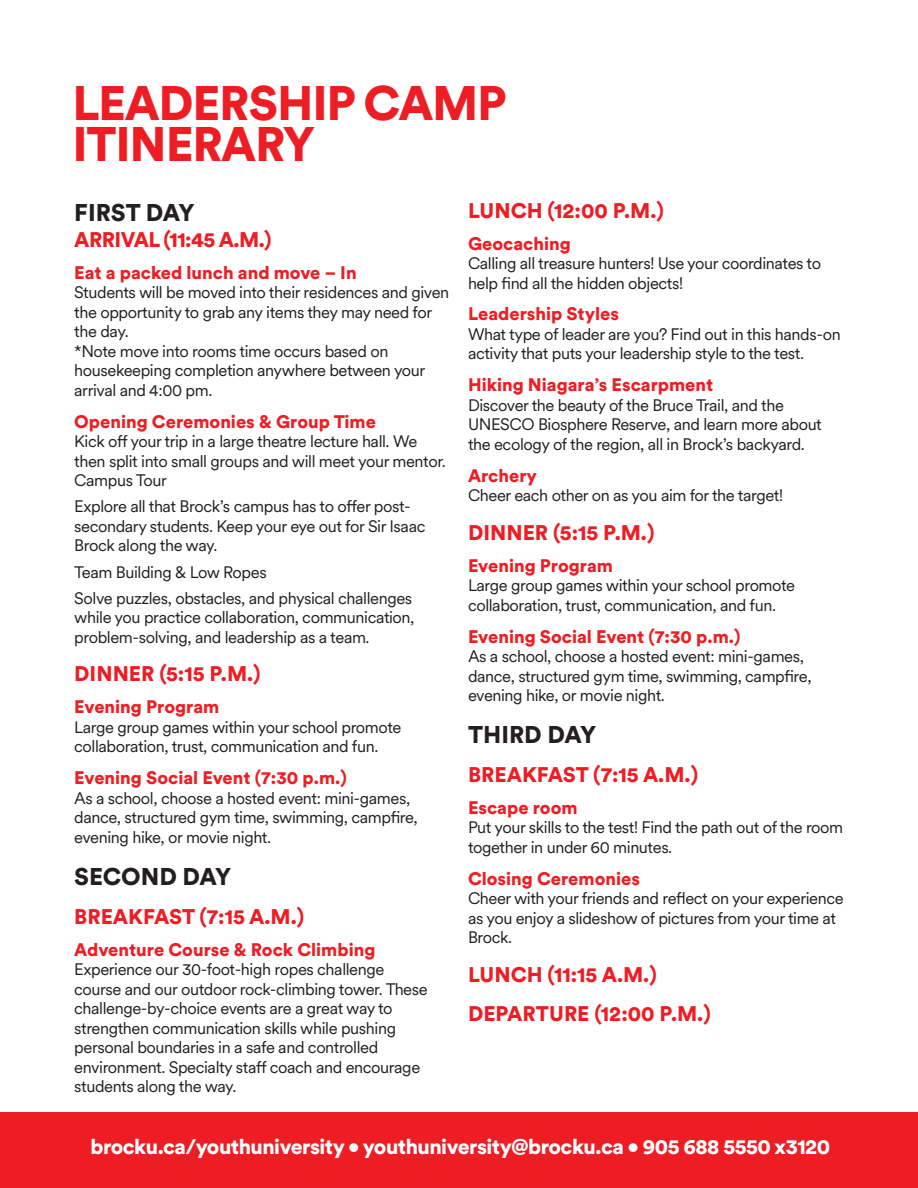
<style>
.page{position:relative;width:918px;height:1188px;background:#fff}
.page>*{position:absolute;margin:0;border:0;box-sizing:border-box;transform-origin:0 0}
.t1{font:900 48px/40.5px "Circular XX";letter-spacing:-.025em;color:#ee1d23}
.t2{font:900 24px "Circular XX";color:#231f20}
.t3{font:900 21px/38.7px "Circular XX";color:#ee1d23}
.t4{font:900 21px "Circular XX";letter-spacing:-.025em;color:#fff}
.t5{font:900 21px "Circular XX";letter-spacing:-.025em;color:#ee1d23}
.t6{font:900 18px "Circular XX";color:#ee1d23}
.t7{font:16.5px/19.5px "Circular XX";letter-spacing:-.025em;color:#231f20}
</style>
<div class="page">
<div style="left:0;top:1112px;width:918px;height:76px;background:#ee1d23"></div>
<h1 class="t1" style="left:72px;top:81px;width:436px">LEADERSHIP CAMP<br>ITINERARY</h1>
<p class="t3" style="left:468px;top:190px;width:197px">LUNCH (12:00 P.M.)</p>
<p class="t6" style="left:468px;top:231px;width:104px">Geocaching</p>
<p class="t7" style="left:468px;top:253px;width:355px">Calling all treasure hunters! Use your coordinates to help find all the hidden objects!</p>
<p class="t6" style="left:468px;top:302px;width:153px">Leadership Styles</p>
<p class="t7" style="left:468px;top:324px;width:374px">What type of leader are you? Find out in this hands-on activity that puts your leadership style to the test.</p>
<p class="t6" style="left:468px;top:372px;width:247px">Hiking Niagara’s Escarpment</p>
<p class="t7" style="left:468px;top:395px;width:355px">Discover the beauty of the Bruce Trail, and the<br>UNESCO Biosphere Reserve, and learn more about the ecology of the region, all in Brock’s backyard.</p>
<p class="t6" style="left:468px;top:463px;width:70px">Archery</p>
<p class="t7" style="left:468px;top:485px;width:317px">Cheer each other on as you aim for the target!</p>
<p class="t3" style="left:468px;top:512px;width:188px">DINNER (5:15 P.M.)</p>
<p class="t6" style="left:468px;top:553px;width:147px">Evening Program</p>
<p class="t7" style="left:468px;top:575px;width:329px">Large group games within your school promote collaboration, trust, communication, and fun.</p>
<p class="t6" style="left:468px;top:624px;width:274px">Evening Social Event (7:30 p.m.)</p>
<p class="t7" style="left:468px;top:646px;width:345px">As a school, choose a hosted event: mini-games, dance, structured gym time, swimming, campfire, evening hike, or movie night.</p>
<h2 class="t2" style="left:468px;top:718px;width:130px">THIRD DAY</h2>
<p class="t3" style="left:468px;top:755px;width:232px">BREAKFAST (7:15 A.M.)</p>
<p class="t6" style="left:468px;top:795px;width:111px">Escape room</p>
<p class="t7" style="left:468px;top:817px;width:377px">Put your skills to the test! Find the path out of the room together in under 60 minutes.</p>
<p class="t6" style="left:468px;top:866px;width:174px">Closing Ceremonies</p>
<p class="t7" style="left:468px;top:888px;width:377px">Cheer with your friends and reflect on your experience as you enjoy a slideshow of pictures from your time at<br>Brock.</p>
<p class="t3" style="left:468px;top:954px;width:244px">LUNCH (11:15 A.M.)<br>DEPARTURE (12:00 P.M.)</p>
<h2 class="t2" style="left:74px;top:195px;width:122px">FIRST DAY</h2>
<p class="t5" style="left:74px;top:225px;width:199px">ARRIVAL (11:45 A.M.)</p>
<p class="t6" style="left:74px;top:260px;width:284px">Eat a packed lunch and move – In</p>
<p class="t7" style="left:74px;top:282px;width:377px">Students will be moved into their residences and given the opportunity to grab any items they may need for the day.<br>*Note move into rooms time occurs based on housekeeping completion anywhere between your arrival and 4:00 pm.</p>
<p class="t6" style="left:74px;top:409px;width:303px">Opening Ceremonies &amp; Group Time</p>
<p class="t7" style="left:74px;top:431px;width:373px">Kick off your trip in a large theatre lecture hall. We then split into small groups and will meet your mentor.<br>Campus Tour</p>
<p class="t7" style="left:74px;top:496px;width:353px">Explore all that Brock’s campus has to offer post&shy;secondary students. Keep your eye out for Sir Isaac<br>Brock along the way.</p>
<p class="t7" style="left:74px;top:558px;width:340px;line-height:26.2px">Team Building &amp; Low Ropes<br>Solve puzzles, obstacles, and physical challenges</p>
<p class="t7" style="left:74px;top:607px;width:342px">while you practice collaboration, communication, problem-solving, and leadership as a team.</p>
<p class="t3" style="left:74px;top:654px;width:188px">DINNER (5:15 P.M.)</p>
<p class="t6" style="left:74px;top:694px;width:147px">Evening Program</p>
<p class="t7" style="left:74px;top:717px;width:329px">Large group games within your school promote collaboration, trust, communication and fun.</p>
<p class="t6" style="left:74px;top:765px;width:274px">Evening Social Event (7:30 p.m.)</p>
<p class="t7" style="left:74px;top:787px;width:345px">As a school, choose a hosted event: mini-games, dance, structured gym time, swimming, campfire, evening hike, or movie night.</p>
<h2 class="t2" style="left:74px;top:860px;width:159px">SECOND DAY</h2>
<p class="t3" style="left:74px;top:896px;width:232px">BREAKFAST (7:15 A.M.)</p>
<p class="t6" style="left:74px;top:937px;width:303px">Adventure Course &amp; Rock Climbing</p>
<p class="t7" style="left:74px;top:959px;width:355px">Experience our 30-foot-high ropes challenge course and our outdoor rock-climbing tower. These challenge-by-choice events are a great way to strengthen communication skills while pushing personal boundaries in a safe and controlled environment. Specialty staff coach and encourage students along the way.</p>
<p class="t4" style="left:90px;top:1132px;width:741px">brocku.ca/youthuniversity • youthuniversity@brocku.ca • 905 688 5550 x3120</p>
</div>
